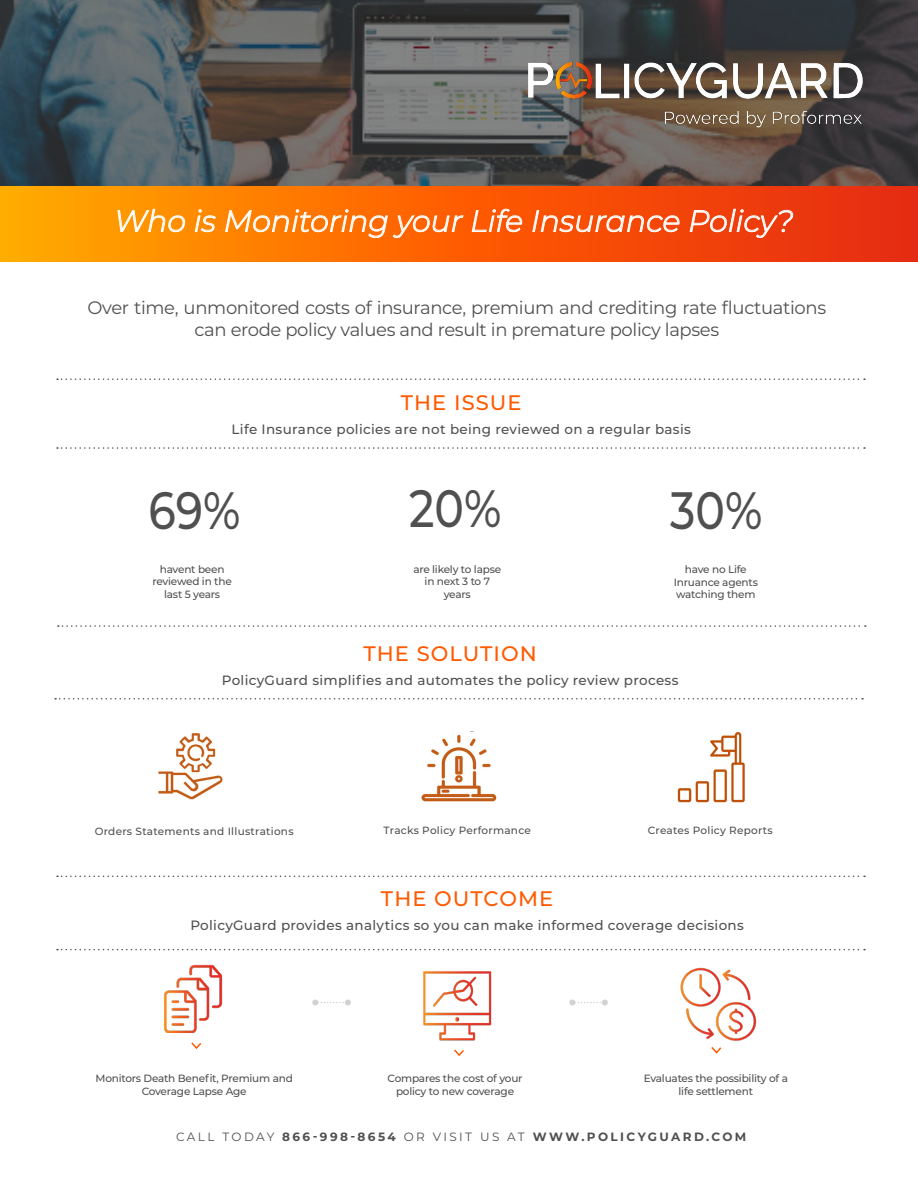
<style>
.page{position:relative;width:918px;height:1188px;background:#fff}
.page>*{position:absolute;margin:0;border:0;box-sizing:border-box;transform-origin:0 0}
.t1{font:500 52.5px "Montserrat";color:#505050;scale:.84 1}
.t2{font:italic 300 30px "Montserrat";color:#fff}
.t3{font:500 21px "Montserrat";letter-spacing:.05em;color:#ff5a00}
.t4{font:18px/21.6px "Montserrat";letter-spacing:-.02em;color:#505050;text-align:center}
.t5{font:500 13.5px "Montserrat";letter-spacing:.025em;color:#505050}
.t6{font:700 12px "Montserrat";letter-spacing:.2em;color:#505050}
.t7{font:500 10.5px/12.6px "Montserrat";letter-spacing:-.02em;color:#505050;text-align:center}
.t8{font:500 10.5px "Montserrat";letter-spacing:.025em;color:#505050}
.t9{font:500 10.5px "Montserrat";letter-spacing:.02em;color:#505050}
.s1{font-weight:400}
</style>
<div class="page">
<svg style="left:0;top:0;width:918px;height:186px;background:#4f5254"></svg>
<svg style="left:57px;top:378px;width:808px;height:2px"></svg>
<svg style="left:58px;top:625px;width:808px;height:2px"></svg>
<svg style="left:57px;top:876px;width:808px;height:1px"></svg>
<svg style="left:57px;top:447px;width:808px;height:2px"></svg>
<svg style="left:55px;top:698px;width:808px;height:2px"></svg>
<svg style="left:57px;top:949px;width:808px;height:1px"></svg>
<svg style="left:312px;top:1000px;width:39px;height:6px"></svg>
<svg style="left:569px;top:1000px;width:39px;height:6px"></svg>
<div style="left:0;top:186px;width:918px;height:76px;background:linear-gradient(to right,#ffa500,#eb230e)"></div>
<svg style="left:117px;top:209px;width:68px;height:23px;background:#ffab3b"></svg>
<svg style="left:195px;top:209px;width:21px;height:23px"></svg>
<svg style="left:225px;top:209px;width:239px;height:29px;background:#ff882b"></svg>
<svg style="left:472px;top:208px;width:50px;height:24px"></svg>
<svg style="left:532px;top:210px;width:148px;height:22px;background:#f8733d"></svg>
<svg style="left:690px;top:209px;width:103px;height:29px;background:#f15f37"></svg>
<svg style="left:191px;top:1042px;width:11px;height:7px"></svg>
<svg style="left:711px;top:1047px;width:11px;height:7px"></svg>
<img style="left:164px;top:964px;width:59px;height:69px">
<img style="left:680px;top:967px;width:77px;height:74px">
<img style="left:423px;top:971px;width:69px;height:70px">
<svg style="left:454px;top:1049px;width:10px;height:8px"></svg>
<img style="left:421px;top:734px;width:76px;height:68px">
<img style="left:677px;top:732px;width:68px;height:71px">
<img style="left:158px;top:733px;width:65px;height:67px">
<img style="left:518px;top:35px;width:360px;height:108px">
<h2 class="t2" style="left:114px;top:201px;width:681px">Who is Monitoring your Life Insurance Policy?</h2>
<h3 class="t4" style="left:87px;top:297px;width:740px">Over time, unmonitored costs of insurance, premium and crediting rate fluctuations can erode policy values and result in premature policy lapses</h3>
<h3 class="t3" style="left:401px;top:388px;width:122px">THE ISSUE</h3>
<p class="t5" style="left:232px;top:420px;width:461px">Life Insurance policies are not being reviewed on a regular basis</p>
<h1 class="t1" style="left:148px;top:473px;width:111px">69%</h1>
<h1 class="t1" style="left:409px;top:472px;width:111px">20%</h1>
<h1 class="t1" style="left:670px;top:473px;width:111px">30%</h1>
<p class="t7" style="left:153px;top:562px;width:81px">havent been reviewed in the last 5 years</p>
<p class="t7" style="left:413px;top:562px;width:89px">are likely to lapse in next 3 to 7 years</p>
<p class="t7" style="left:674px;top:563px;width:86px">have no Life<br>Inruance agents watching them</p>
<h3 class="t3" style="left:363px;top:639px;width:175px">THE SOLUTION</h3>
<p class="t5" style="left:222px;top:671px;width:458px">PolicyGuard simplifies and automates the policy review process</p>
<p class="t8" style="left:95px;top:823px;width:200px">Orders Statements and Illustrations</p>
<p class="t9" style="left:384px;top:822px;width:149px">Tracks Policy Performance</p>
<p class="t8" style="left:648px;top:822px;width:127px">Creates Policy Reports</p>
<h3 class="t3" style="left:381px;top:884px;width:174px">THE OUTCOME</h3>
<p class="t5" style="left:190px;top:916px;width:555px">PolicyGuard provides analytics so you can make informed coverage decisions</p>
<p class="t7" style="left:96px;top:1072px;width:199px">Monitors Death Benefit, Premium and<br>Coverage Lapse Age</p>
<p class="t7" style="left:388px;top:1072px;width:136px">Compares the cost of your policy to new coverage</p>
<p class="t7" style="left:644px;top:1072px;width:146px">Evaluates the possibility of a life settlement</p>
<p class="t6" style="left:176px;top:1128px;width:572px"><span class="s1">CALL TODAY</span> 866-998-8654 <span class="s1">OR VISIT US AT</span> WWW.POLICYGUARD.COM</p>
</div>
